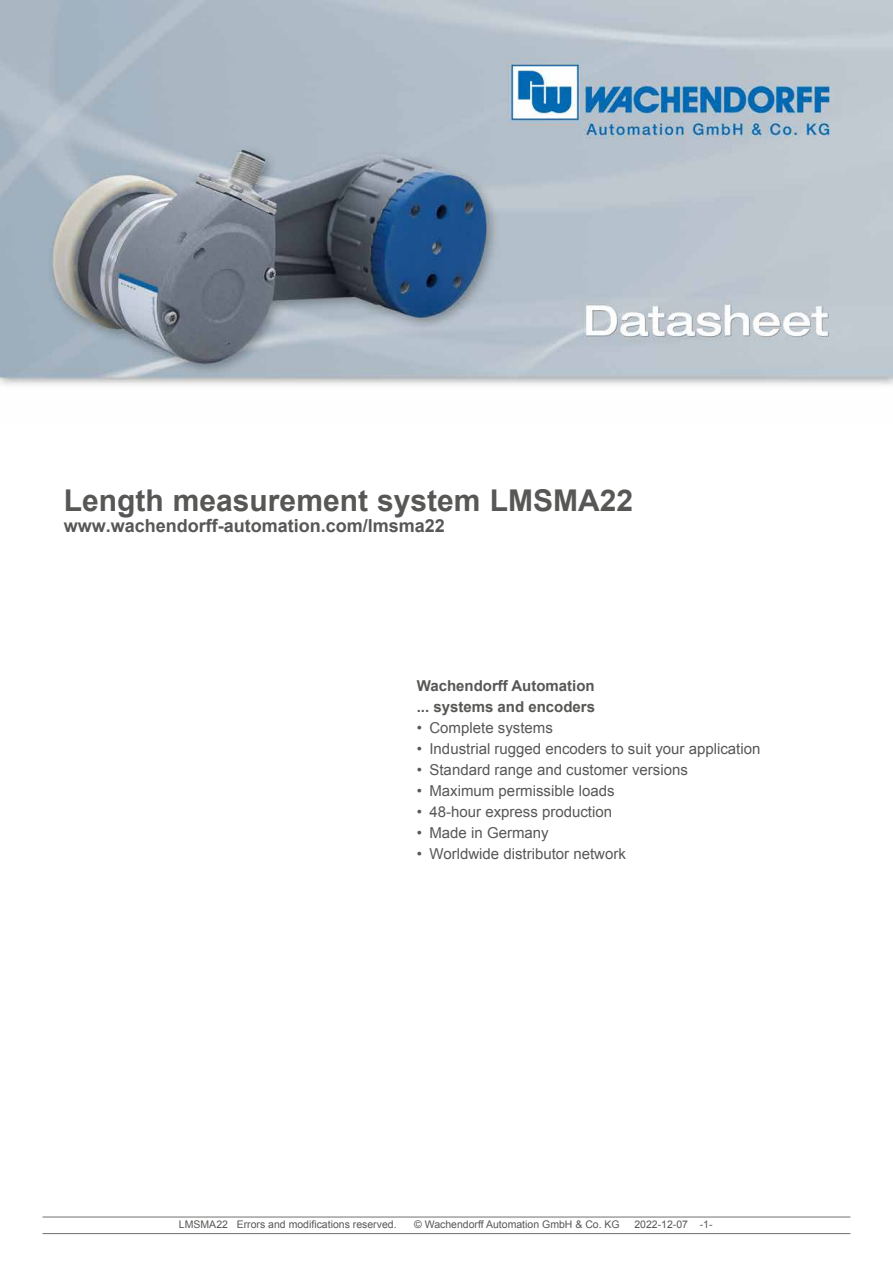
<style>
.page{position:relative;width:893px;height:1263px;background:#fff}
.page>*{position:absolute;margin:0;border:0;box-sizing:border-box;transform-origin:0 0}
.t1{font:700 30px "Arial";color:#575756}
.t2{font:700 18px "Arial";color:#575756}
.t3{font:15px "Arial";color:#575756}
.t4{font:700 15px/21px "Arial";color:#575756}
.t5{font:10.5px "Arial";color:#575756}
</style>
<div class="page">
<hr style="left:43px;top:1217px;width:807px;height:1px;background:#70706f">
<hr style="left:43px;top:1233px;width:807px;height:1px;background:#70706f">
<img style="left:0;top:0;width:892px;height:385px">
<h1 class="t1" style="left:64px;top:481px;width:571px">Length measurement system LMSMA22</h1>
<p class="t2" style="left:64px;top:514px;width:383px">www.wachendorff-automation.com/lmsma22</p>
<p class="t4" style="left:417px;top:676px;width:180px">Wachendorff Automation ... systems and encoders</p>
<p class="t3" style="left:417px;top:718px;width:138px">• Complete systems</p>
<p class="t3" style="left:417px;top:739px;width:345px">• Industrial rugged encoders to suit your application</p>
<p class="t3" style="left:417px;top:760px;width:273px">• Standard range and customer versions</p>
<p class="t3" style="left:417px;top:781px;width:199px">• Maximum permissible loads</p>
<p class="t3" style="left:417px;top:802px;width:197px">• 48-hour express production</p>
<p class="t3" style="left:417px;top:823px;width:133px">• Made in Germany</p>
<p class="t3" style="left:417px;top:844px;width:211px">• Worldwide distributor network</p>
<p class="t5" style="left:179px;top:1217px;width:219px">LMSMA22 Errors and modifications reserved.</p>
<p class="t5" style="left:414px;top:1217px;width:207px">© Wachendorff Automation GmbH &amp; Co. KG</p>
<p class="t5" style="left:634px;top:1217px;width:80px">2022-12-07 -1-</p>
</div>
